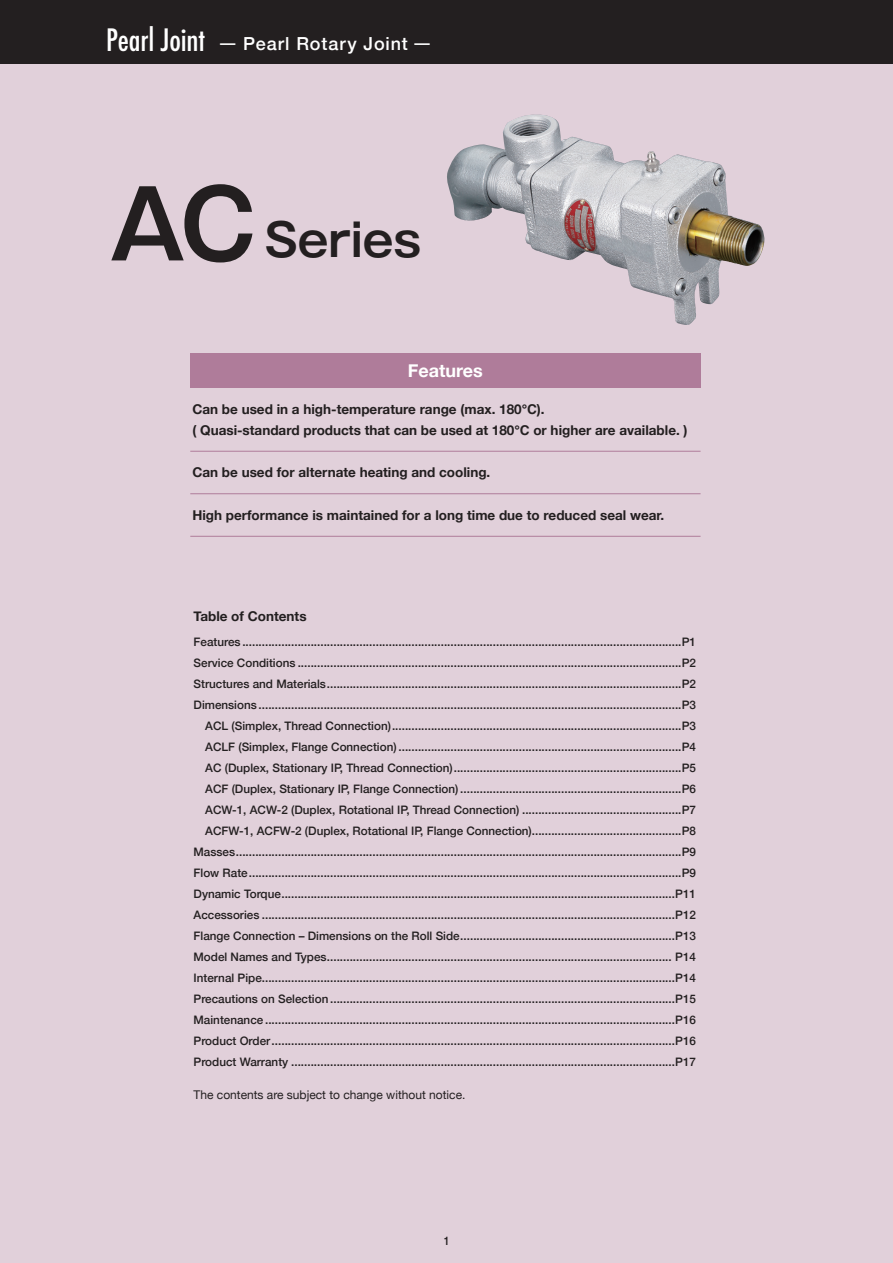
<style>
.page{position:relative;width:893px;height:1263px;background:#e1d0da}
.page>*{position:absolute;margin:0;border:0;box-sizing:border-box;transform-origin:0 0}
.t1{font:700 45px "P Gothic MB101 Pr 6 N De";letter-spacing:-.01em;color:#231f20}
.t2{font:500 18px "Helvetica Neue";letter-spacing:.05em;color:#fff}
.t3{font:700 18px "Helvetica Neue";color:#fff}
.t4{font:700 13.5px/21px "Helvetica Neue";color:#231f20}
.t5{font:12px "Helvetica Neue";color:#231f20}
.t6{font:500 11.7px/21px "Helvetica Neue";color:#231f20;text-align:right}
.t7{font:500 10.5px "P Gothic MB101 Pr 6 N";color:#231f20}
.s1{font-family:"Futura";font-stretch:condensed;font-size:30px}
.s2{font-family:"P Gothic MB101 Pr 6 N";font-weight:400}
.s3{font-size:94.05px}
</style>
<div class="page">
<div style="left:0;top:0;width:893px;height:64px;background:#231f20"></div>
<img style="left:447px;top:115px;width:318px;height:210px">
<div style="left:190px;top:353px;width:511px;height:34px;background:#af7c9a"></div>
<hr style="left:190px;top:451px;width:511px;height:1px;background:#af7c9a">
<hr style="left:190px;top:493px;width:511px;height:1px;background:#af7c9a">
<hr style="left:190px;top:536px;width:511px;height:1px;background:#af7c9a">
<h2 class="t2" style="left:106px;top:29px;width:326px"><span class="s1">Pearl Joint</span> <span class="s2">ー</span> Pearl Rotary Joint <span class="s2">ー</span></h2>
<h1 class="t1" style="left:109px;top:215px;width:314px"><span class="s3">AC</span> Series</h1>
<h2 class="t3" style="left:408px;top:356px;width:77px">Features</h2>
<p class="t4" style="left:192px;top:399px;width:497px">Can be used in a high-temperature range (max. 180℃).<br>( Quasi-standard products that can be used at 180℃ or higher are available. )</p>
<p class="t4" style="left:192px;top:462px;width:299px">Can be used for alternate heating and cooling.</p>
<p class="t4" style="left:192px;top:505px;width:473px">High performance is maintained for a long time due to reduced seal wear.</p>
<p class="t4" style="left:194px;top:606px;width:114px">Table of Contents</p>
<p class="t6" style="left:194px;top:630px;width:504px">Features .......................................................................................................................................P1<br>Service Conditions ......................................................................................................................P2<br>Structures and Materials.............................................................................................................P2<br>Dimensions ..................................................................................................................................P3<br>ACL (Simplex, Thread Connection).........................................................................................P3<br>ACLF (Simplex, Flange Connection) .......................................................................................P4<br>AC (Duplex, Stationary IP, Thread Connection)......................................................................P5<br>ACF (Duplex, Stationary IP, Flange Connection) ....................................................................P6<br>ACW-1, ACW-2 (Duplex, Rotational IP, Thread Connection) .................................................P7<br>ACFW-1, ACFW-2 (Duplex, Rotational IP, Flange Connection)..............................................P8<br>Masses.........................................................................................................................................P9<br>Flow Rate.....................................................................................................................................P9<br>Dynamic Torque.........................................................................................................................P11<br>Accessories ...............................................................................................................................P12<br>Flange Connection – Dimensions on the Roll Side..................................................................P13<br>Model Names and Types.......................................................................................................... P14<br>Internal Pipe...............................................................................................................................P14<br>Precautions on Selection ..........................................................................................................P15<br>Maintenance ..............................................................................................................................P16<br>Product Order............................................................................................................................P16<br>Product Warranty ......................................................................................................................P17</p>
<p class="t5" style="left:194px;top:1086px;width:273px">The contents are subject to change without notice.</p>
<p class="t7" style="left:442px;top:1235px;width:9px">1</p>
</div>
